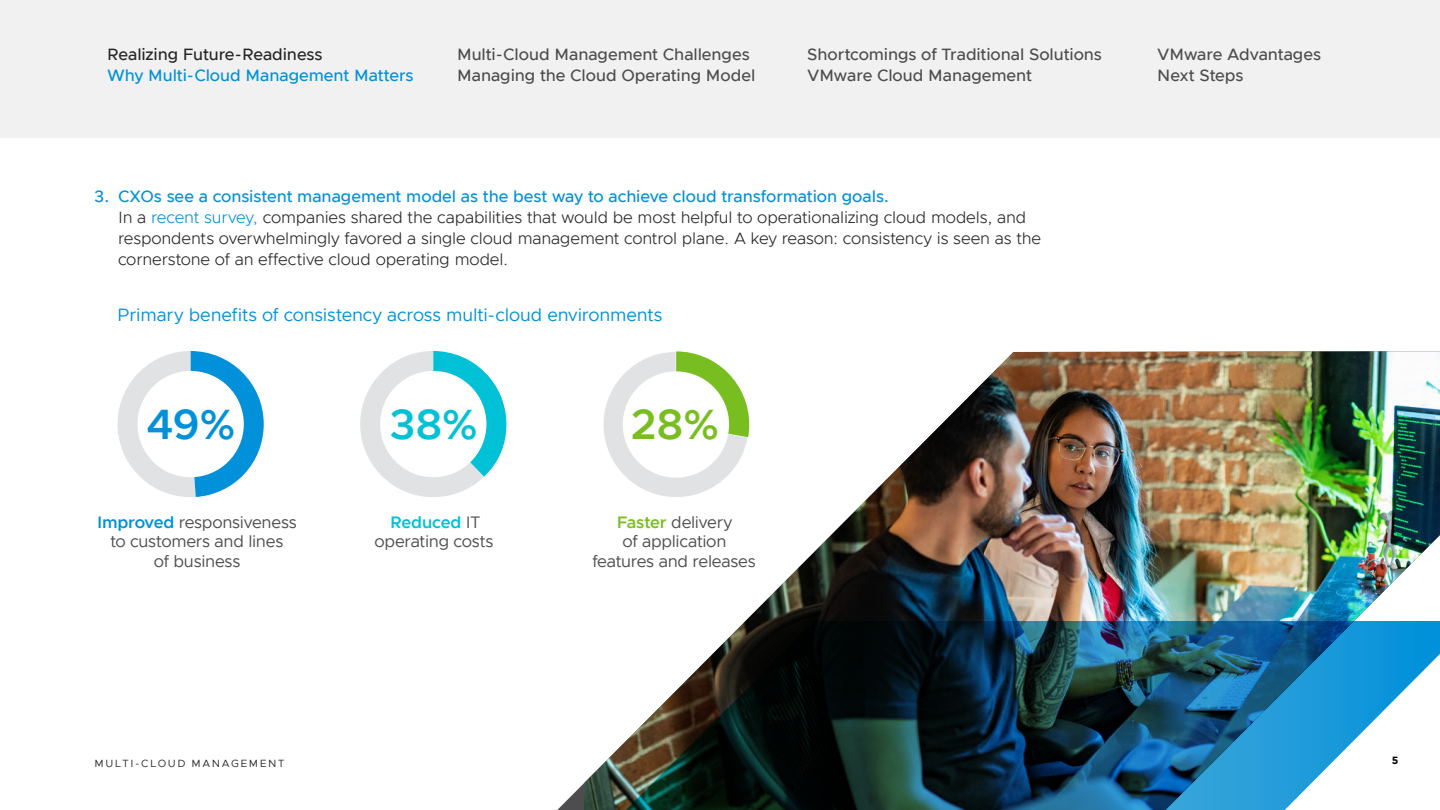
<style>
.page{position:relative;width:1440px;height:810px;background:#fff}
.page>*{position:absolute;margin:0;border:0;box-sizing:border-box;transform-origin:0 0}
.t1{font:600 42.53px "Metropolis";color:#0091da}
.t2{font:600 42.53px "Metropolis";color:#00c1d5}
.t3{font:600 42.53px "Metropolis";color:#78be20}
.t4{font:18px "Metropolis";letter-spacing:-.005em;color:#0091da}
.t5{font:16.73px/19.5px "Metropolis";letter-spacing:-.015em;color:#4d4d4f;text-align:center}
.t6{font:300 16.5px/21px "Metropolis";letter-spacing:-.01em;color:#262626}
.t7{font:500 16.5px/21px "Metropolis";letter-spacing:-.005em;color:#4d4d4f}
.t8{font:500 16.5px "Metropolis";letter-spacing:-.005em;color:#0091da}
.t9{font:500 16.5px "Metropolis";letter-spacing:-.01em;color:#262626}
.t10{font:10.5px "Metropolis";letter-spacing:.15em;color:#262626}
.t11{font:700 10.5px "Gotham";color:#000}
.s1{font-weight:500;color:#0091da}
.s2{color:#0091da}
.s3{font-weight:600;color:#0091da}
.s4{font-weight:600;color:#00c1d5}
.s5{font-weight:600;color:#78bf21}
</style>
<div class="page">
<div style="left:0;top:0;width:1440px;height:138px;background:#f1f1f1"></div>
<img style="left:584px;top:351px;width:856px;height:459px">
<svg style="left:117px;top:351px;width:147px;height:146px"></svg>
<div style="left:137px;top:371px;width:107px;height:106px;background:#fff;border-radius:50%"></div>
<svg style="left:360px;top:351px;width:146px;height:146px"></svg>
<div style="left:380px;top:371px;width:106px;height:106px;background:#fff;border-radius:50%"></div>
<svg style="left:597px;top:351px;width:152px;height:153px"></svg>
<div style="left:623px;top:371px;width:106px;height:107px;background:#fff;border-radius:50%"></div>
<img style="left:595px;top:621px;width:845px;height:189px">
<p class="t9" style="left:107px;top:44px;width:217px">Realizing Future-Readiness</p>
<p class="t8" style="left:107px;top:65px;width:308px">Why Multi-Cloud Management Matters</p>
<p class="t7" style="left:457px;top:43px;width:300px">Multi-Cloud Management Challenges<br>Managing the Cloud Operating Model</p>
<p class="t7" style="left:807px;top:43px;width:296px">Shortcomings of Traditional Solutions<br>VMware Cloud Management</p>
<p class="t7" style="left:1157px;top:43px;width:165px">VMware Advantages<br>Next Steps</p>
<p class="t6" style="left:118px;top:186px;width:925px;text-indent:-24px"><span class="s1">3. CXOs see a consistent management model as the best way to achieve cloud transformation goals.<br></span>In a <span class="s2">recent survey,</span> companies shared the capabilities that would be most helpful to operationalizing cloud models, and respondents overwhelmingly favored a single cloud management control plane. A key reason: consistency is seen as the cornerstone of an effective cloud operating model.</p>
<p class="t4" style="left:117px;top:304px;width:546px">Primary benefits of consistency across multi-cloud environments</p>
<h1 class="t1" style="left:147px;top:397px;width:91px">49%</h1>
<h1 class="t2" style="left:390px;top:397px;width:90px">38%</h1>
<h1 class="t3" style="left:631px;top:397px;width:90px">28%</h1>
<p class="t5" style="left:97px;top:512px;width:201px"><span class="s3">Improved</span> responsiveness to customers and lines<br>of business</p>
<p class="t5" style="left:375px;top:512px;width:120px"><span class="s4">Reduced</span> IT operating costs</p>
<p class="t5" style="left:592px;top:512px;width:165px"><span class="s5">Faster</span> delivery<br>of application features and releases</p>
<p class="t10" style="left:94px;top:757px;width:191px">MULTI-CLOUD MANAGEMENT</p>
<p class="t11" style="left:1392px;top:754px;width:8px">5</p>
</div>
